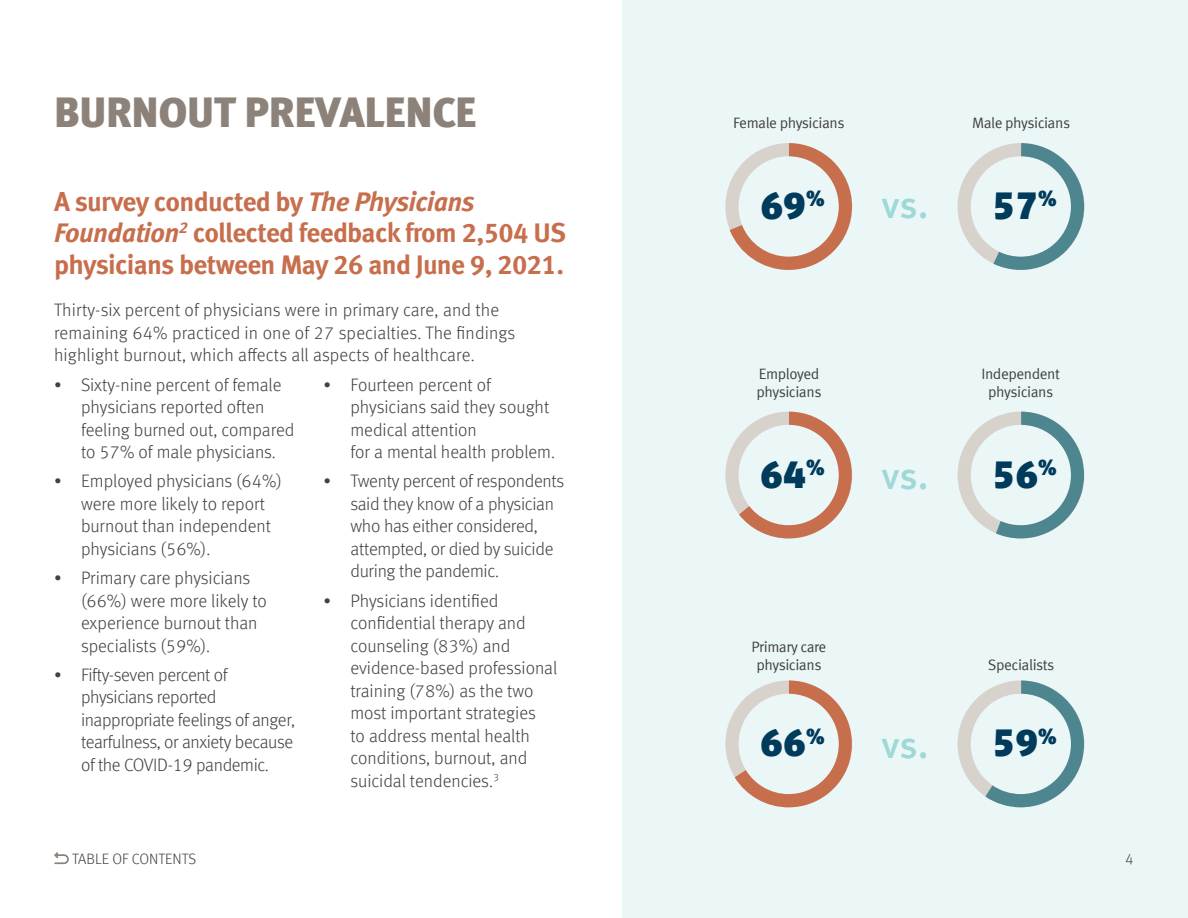
<style>
.page{position:relative;width:1188px;height:918px;background:#fff}
.page>*{position:absolute;margin:0;border:0;box-sizing:border-box;transform-origin:0 0}
.t1{font:900 42px "Meta Offc";letter-spacing:-.01em;color:#8c8279}
.t2{font:900 37.65px "Meta Headline Offc";color:#003b5c}
.t3{font:500 37.65px "Meta Offc";color:#9ed9d8}
.t4{font:700 27px/31.5px "Meta Offc";letter-spacing:-.025em;color:#c76e4d}
.t5{font:300 18px/22.5px "Meta Offc";color:#414042}
.t6{font:300 18px/22.5px "Meta Offc";letter-spacing:-.02em;color:#414042}
.t7{font:15px/18px "Meta Offc Norm";letter-spacing:-.03em;color:#414042;text-align:center}
.t8{font:300 15px "Meta Offc";color:#414042}
.s1{font-style:italic}
</style>
<div class="page">
<div style="left:622px;top:0;width:566px;height:918px;background:#ebf7f7"></div>
<svg style="left:725px;top:143px;width:127px;height:127px"></svg>
<svg style="left:958px;top:412px;width:126px;height:126px"></svg>
<svg style="left:725px;top:412px;width:127px;height:126px"></svg>
<svg style="left:958px;top:143px;width:126px;height:127px"></svg>
<svg style="left:725px;top:680px;width:127px;height:127px"></svg>
<svg style="left:958px;top:680px;width:126px;height:127px"></svg>
<svg style="left:54px;top:852px;width:15px;height:12px"></svg>
<h1 class="t1" style="left:54px;top:88px;width:424px">BURNOUT PREVALENCE</h1>
<h3 class="t4" style="left:54px;top:186px;width:514px">A survey conducted by <span class="s1">The Physicians<br>Foundation</span><sup>2</sup> collected feedback from 2,504 US physicians between May 26 and June 9, 2021.</h3>
<p class="t5" style="left:54px;top:299px;width:463px">Thirty-six percent of physicians were in primary care, and the remaining 64% practiced in one of 27 specialties. The findings highlight burnout, which affects all aspects of healthcare.</p>
<p class="t5" style="left:81px;top:374px;width:215px;text-indent:-27px">• Sixty-nine percent of female physicians reported often feeling burned out, compared to 57% of male physicians.</p>
<p class="t5" style="left:81px;top:470px;width:202px;text-indent:-27px">• Employed physicians (64%) were more likely to report burnout than independent physicians (56%).</p>
<p class="t5" style="left:81px;top:567px;width:187px;text-indent:-27px">• Primary care physicians (66%) were more likely to experience burnout than specialists (59%).</p>
<p class="t6" style="left:81px;top:664px;width:216px;text-indent:-27px">• Fifty-seven percent of physicians reported inappropriate feelings of anger, tearfulness, or anxiety because of the COVID-19 pandemic.</p>
<p class="t5" style="left:350px;top:374px;width:206px;text-indent:-27px">• Fourteen percent of physicians said they sought medical attention<br>for a mental health problem.</p>
<p class="t5" style="left:350px;top:470px;width:215px;text-indent:-27px">• Twenty percent of respondents said they know of a physician who has either considered, attempted, or died by suicide during the pandemic.</p>
<p class="t5" style="left:350px;top:590px;width:208px;text-indent:-27px">• Physicians identified confidential therapy and counseling (83%) and evidence-based professional training (78%) as the two most important strategies<br>to address mental health conditions, burnout, and suicidal tendencies.<sup>3</sup></p>
<p class="t7" style="left:733px;top:114px;width:113px">Female physicians</p>
<p class="t7" style="left:972px;top:114px;width:100px">Male physicians</p>
<h2 class="t2" style="left:760px;top:183px;width:66px">69<sup>%</sup></h2>
<h2 class="t3" style="left:882px;top:183px;width:48px">vs.</h2>
<h2 class="t2" style="left:993px;top:183px;width:66px">57<sup>%</sup></h2>
<p class="t7" style="left:756px;top:365px;width:67px;text-align:left">Employed physicians</p>
<p class="t7" style="left:981px;top:365px;width:80px">Independent physicians</p>
<h2 class="t2" style="left:760px;top:452px;width:66px">64<sup>%</sup></h2>
<h2 class="t3" style="left:882px;top:455px;width:48px">vs.</h2>
<p class="t7" style="left:752px;top:638px;width:76px">Primary care physicians</p>
<h2 class="t2" style="left:993px;top:452px;width:66px">56<sup>%</sup></h2>
<p class="t7" style="left:988px;top:656px;width:68px">Specialists</p>
<h2 class="t2" style="left:760px;top:721px;width:66px">66<sup>%</sup></h2>
<h2 class="t2" style="left:993px;top:721px;width:66px">59<sup>%</sup></h2>
<h2 class="t3" style="left:882px;top:723px;width:48px">vs.</h2>
<p class="t8" style="left:72px;top:850px;width:125px">TABLE OF CONTENTS</p>
<p class="t8" style="left:1125px;top:850px;width:10px">4</p>
</div>
